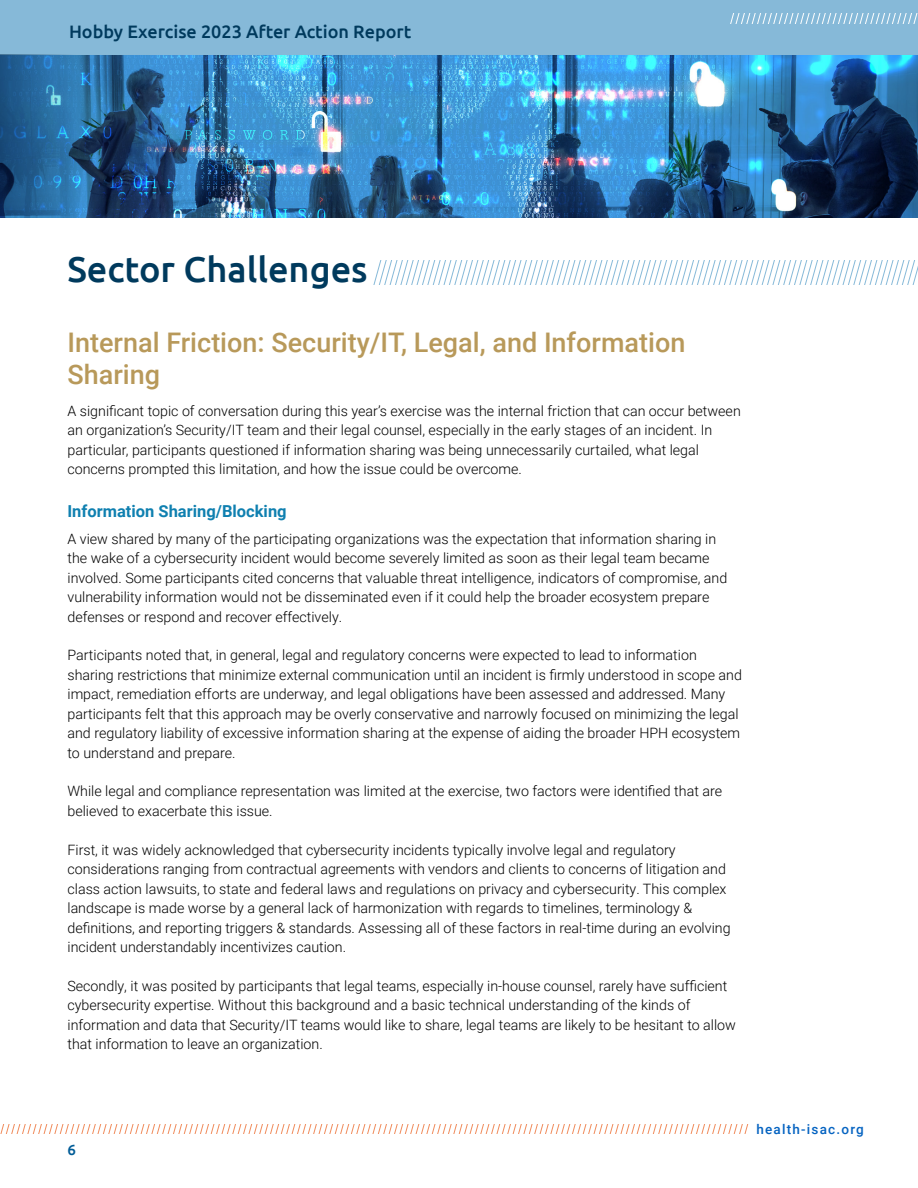
<style>
.page{position:relative;width:918px;height:1188px;background:#fff}
.page>*{position:absolute;margin:0;border:0;box-sizing:border-box;transform-origin:0 0}
.t1{font:500 36px "Ubuntu";color:#003a5d}
.t2{font:500 27px/32.4px "Roboto";color:#b8995a}
.t3{font:500 18px "Ubuntu";color:#003a5d}
.t4{font:700 16.5px "Roboto";color:#0f80b0}
.t5{font:500 15px "Ubuntu";color:#005c97}
.t6{font:300 14.25px/19.5px "Roboto";color:#000}
.t7{font:500 13.5px "Roboto";letter-spacing:.09em;color:#0563c1}
</style>
<div class="page">
<div style="left:0;top:0;width:918px;height:56px;background:#86b9d8"></div>
<svg style="left:730px;top:14px;width:187px;height:9px"></svg>
<svg style="left:0;top:1125px;width:748px;height:9px"></svg>
<img style="left:0;top:56px;width:918px;height:162px">
<svg style="left:373px;top:260px;width:545px;height:24px"></svg>
<svg style="left:883px;top:55px;width:35px;height:161px;background:#17456e"></svg>
<svg style="left:0;top:54px;width:148px;height:162px;background:#245c8d"></svg>
<p class="t3" style="left:69px;top:20px;width:344px">Hobby Exercise 2023 After Action Report</p>
<h1 class="t1" style="left:68px;top:247px;width:302px">Sector Challenges</h1>
<h2 class="t2" style="left:68px;top:325px;width:619px">Internal Friction: Security/IT, Legal, and Information<br>Sharing</h2>
<p class="t6" style="left:68px;top:400px;width:675px">A significant topic of conversation during this year’s exercise was the internal friction that can occur between an organization’s Security/IT team and their legal counsel, especially in the early stages of an incident. In particular, participants questioned if information sharing was being unnecessarily curtailed, what legal concerns prompted this limitation, and how the issue could be overcome.</p>
<p class="t4" style="left:68px;top:500px;width:221px">Information Sharing/Blocking</p>
<p class="t6" style="left:68px;top:528px;width:661px">A view shared by many of the participating organizations was the expectation that information sharing in the wake of a cybersecurity incident would become severely limited as soon as their legal team became involved. Some participants cited concerns that valuable threat intelligence, indicators of compromise, and vulnerability information would not be disseminated even if it could help the broader ecosystem prepare defenses or respond and recover effectively.</p>
<p class="t6" style="left:68px;top:645px;width:676px">Participants noted that, in general, legal and regulatory concerns were expected to lead to information sharing restrictions that minimize external communication until an incident is firmly understood in scope and impact, remediation efforts are underway, and legal obligations have been assessed and addressed. Many participants felt that this approach may be overly conservative and narrowly focused on minimizing the legal and regulatory liability of excessive information sharing at the expense of aiding the broader HPH ecosystem to understand and prepare.</p>
<p class="t6" style="left:68px;top:781px;width:656px">While legal and compliance representation was limited at the exercise, two factors were identified that are believed to exacerbate this issue.</p>
<p class="t6" style="left:68px;top:839px;width:665px">First, it was widely acknowledged that cybersecurity incidents typically involve legal and regulatory considerations ranging from contractual agreements with vendors and clients to concerns of litigation and class action lawsuits, to state and federal laws and regulations on privacy and cybersecurity. This complex landscape is made worse by a general lack of harmonization with regards to timelines, terminology &amp; definitions, and reporting triggers &amp; standards. Assessing all of these factors in real-time during an evolving incident understandably incentivizes caution.</p>
<p class="t6" style="left:68px;top:975px;width:670px">Secondly, it was posited by participants that legal teams, especially in-house counsel, rarely have sufficient cybersecurity expertise. Without this background and a basic technical understanding of the kinds of information and data that Security/IT teams would like to share, legal teams are likely to be hesitant to allow that information to leave an organization.</p>
<p class="t5" style="left:68px;top:1140px;width:10px">6</p>
<p class="t7" style="left:756px;top:1120px;width:109px">health-isac.org</p>
</div>
